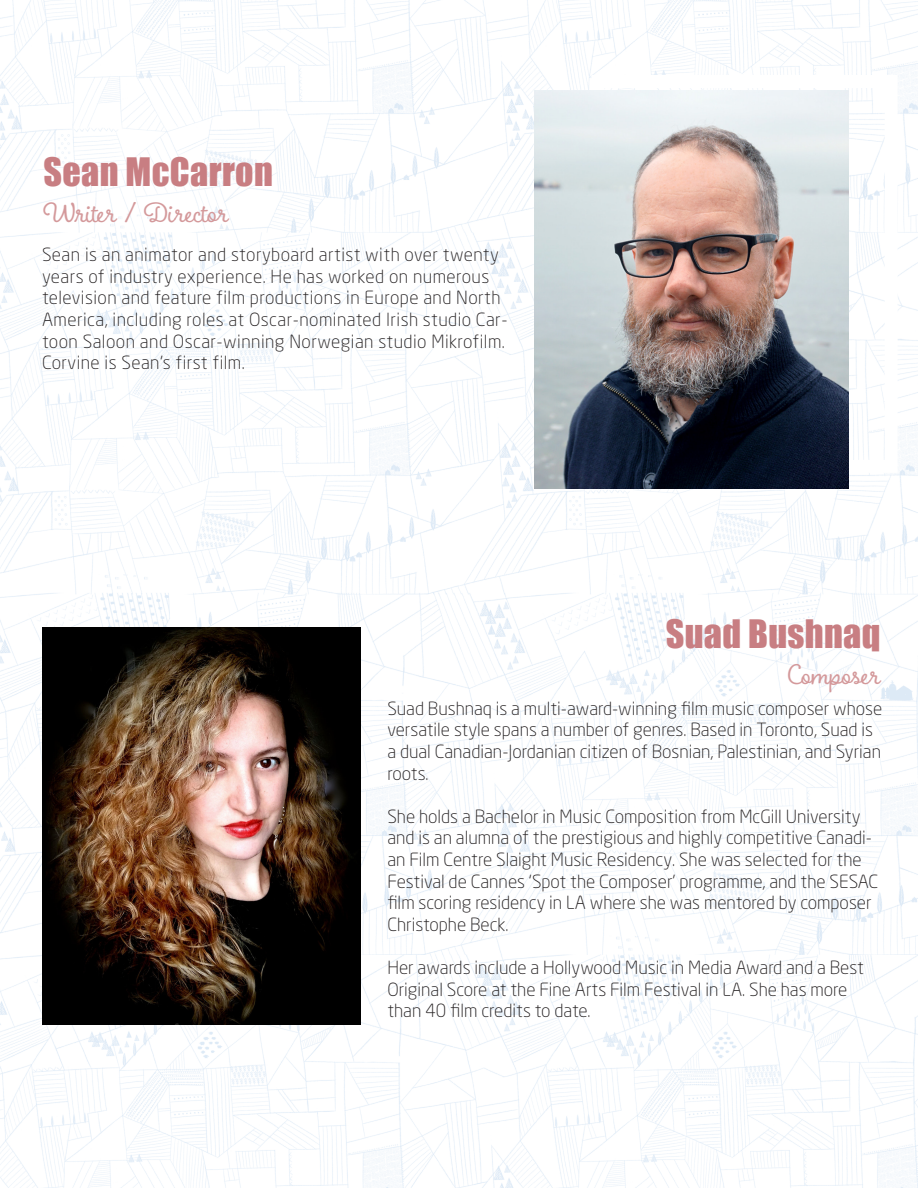
<style>
.page{position:relative;width:918px;height:1188px;background:#fff}
.page>*{position:absolute;margin:0;border:0;box-sizing:border-box;transform-origin:0 0}
.t1{font:36px "Impact";letter-spacing:.01em;color:#c87e82}
.t2{font:30px "Boucherie Cursive";color:#d4999b}
.t3{font:300 18px/21.6px "Neo Sans W1 G";color:#231f20}
.t4{font:300 18px/21.6px "Neo Sans W1 G";letter-spacing:.025em;color:#231f20}
</style>
<div class="page">
<img style="left:0;top:0;width:918px;height:1188px">
<img style="left:42px;top:627px;width:318px;height:398px">
<img style="left:535px;top:91px;width:314px;height:398px">
<p class="t1" style="left:44px;top:144px;width:231px">Sean McCarron</p>
<p class="t2" style="left:44px;top:194px;width:187px">Writer / Director</p>
<p class="t4" style="left:42px;top:244px;width:467px">Sean is an animator and storyboard artist with over twenty years of industry experience. He has worked on numerous television and feature film productions in Europe and North America, including roles at Oscar-nominated Irish studio Car&shy;toon Saloon and Oscar-winning Norwegian studio Mikrofilm.<br>Corvine is Sean’s first film.</p>
<p class="t1" style="left:666px;top:606px;width:216px">Suad Bushnaq</p>
<p class="t2" style="left:788px;top:656px;width:94px">Composer</p>
<p class="t3" style="left:387px;top:697px;width:496px">Suad Bushnaq is a multi-award-winning film music composer whose versatile style spans a number of genres. Based in Toronto, Suad is a dual Canadian-Jordanian citizen of Bosnian, Palestinian, and Syrian roots.</p>
<p class="t3" style="left:387px;top:805px;width:492px">She holds a Bachelor in Music Composition from McGill University and is an alumna of the prestigious and highly competitive Canadi&shy;an Film Centre Slaight Music Residency. She was selected for the Festival de Cannes ‘Spot the Composer’ programme, and the SESAC film scoring residency in LA where she was mentored by composer Christophe Beck.</p>
<p class="t3" style="left:387px;top:956px;width:478px">Her awards include a Hollywood Music in Media Award and a Best<br>Original Score at the Fine Arts Film Festival in LA. She has more than 40 film credits to date.</p>
</div>
